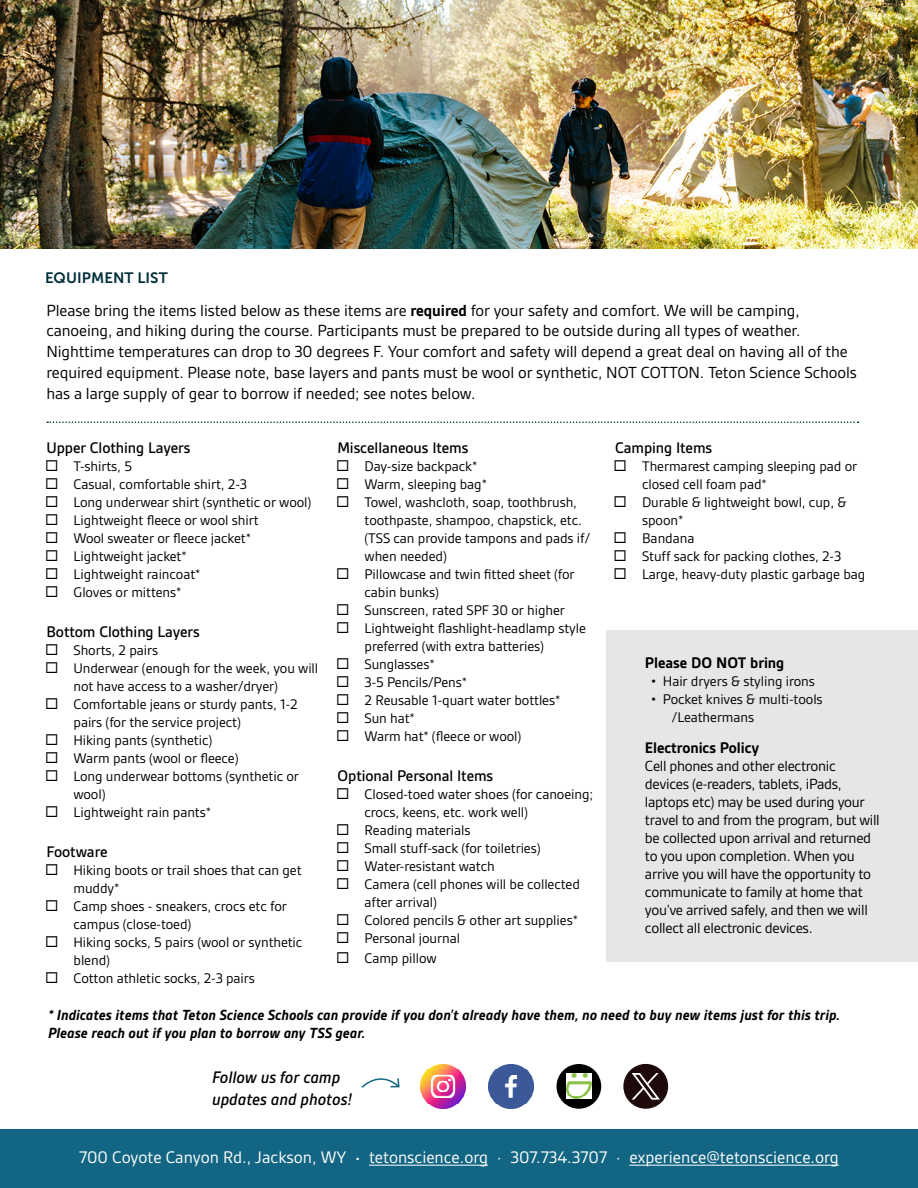
<style>
.page{position:relative;width:918px;height:1188px;background:#fff}
.page>*{position:absolute;margin:0;border:0;box-sizing:border-box;transform-origin:0 0}
.t1{font:18px "Gesta";color:#fff}
.t2{font:italic 500 18px/21.6px "Gesta";letter-spacing:-.005em;color:#000}
.t3{font:17.25px/20.9px "Gesta";letter-spacing:-.005em;color:#000}
.t4{font:500 16.5px "Gesta";letter-spacing:-.005em;color:#000}
.t5{font:700 16.5px "Gesta";letter-spacing:-.005em;color:#000}
.t6{font:15.75px/18px "Gesta";letter-spacing:-.02em;color:#000}
.t7{font:italic 700 15.75px/18px "Gesta";letter-spacing:-.005em;color:#000}
.t8{font:15px/18px "Gesta";letter-spacing:-.005em;color:#000}
.t9{font:15px "Museo Sans 700";letter-spacing:.005em;color:#012f39}
.s1{font-weight:700}
.s2{font-family:"Mr Eaves Mod OT";font-weight:700}
</style>
<div class="page">
<div style="left:0;top:1130px;width:918px;height:58px;background:#136683"></div>
<div style="left:606px;top:630px;width:312px;height:332px;background:#e6e6e6"></div>
<img style="left:420px;top:1064px;width:45px;height:45px">
<img style="left:488px;top:1064px;width:45px;height:45px">
<div style="left:557px;top:1064px;width:44px;height:45px;background:#000;border-radius:50%"></div>
<img style="left:566px;top:1074px;width:25px;height:25px">
<svg style="left:361px;top:1078px;width:39px;height:10px"></svg>
<div style="left:623px;top:1064px;width:45px;height:45px;background:#1e090b;border-radius:50%"></div>
<svg style="left:632px;top:1073px;width:28px;height:27px"></svg>
<img style="left:0;top:0;width:918px;height:248px">
<svg style="left:47px;top:422px;width:812px;height:1px"></svg>
<hr style="left:369px;top:1165px;width:119px;height:1px;background:#fff">
<hr style="left:629px;top:1165px;width:210px;height:1px;background:#fff">
<p class="t9" style="left:45px;top:269px;width:124px">EQUIPMENT LIST</p>
<p class="t3" style="left:46px;top:300px;width:812px">Please bring the items listed below as these items are <span class="s1">required</span> for your safety and comfort. We will be camping, canoeing, and hiking during the course. Participants must be prepared to be outside during all types of weather.<br>Nighttime temperatures can drop to 30 degrees F. Your comfort and safety will depend a great deal on having all of the required equipment. Please note, base layers and pants must be wool or synthetic, NOT COTTON. Teton Science Schools has a large supply of gear to borrow if needed; see notes below.</p>
<p class="t4" style="left:46px;top:439px;width:145px">Upper Clothing Layers</p>
<p class="t8" style="left:74px;top:457px;width:60px">T-shirts, 5</p>
<p class="t8" style="left:74px;top:475px;width:175px">Casual, comfortable shirt, 2-3</p>
<p class="t8" style="left:74px;top:493px;width:239px">Long underwear shirt (synthetic or wool)</p>
<p class="t8" style="left:74px;top:511px;width:187px">Lightweight fleece or wool shirt</p>
<p class="t8" style="left:74px;top:529px;width:179px">Wool sweater or fleece jacket*</p>
<p class="t8" style="left:74px;top:547px;width:115px">Lightweight jacket*</p>
<p class="t8" style="left:74px;top:565px;width:128px">Lightweight raincoat*</p>
<p class="t8" style="left:74px;top:583px;width:110px">Gloves or mittens*</p>
<p class="t4" style="left:46px;top:622px;width:155px">Bottom Clothing Layers</p>
<p class="t8" style="left:74px;top:641px;width:86px">Shorts, 2 pairs</p>
<p class="t8" style="left:74px;top:659px;width:246px">Underwear (enough for the week, you will not have access to a washer/dryer)</p>
<p class="t8" style="left:74px;top:695px;width:226px">Comfortable jeans or sturdy pants, 1-2 pairs (for the service project)</p>
<p class="t8" style="left:74px;top:731px;width:140px">Hiking pants (synthetic)</p>
<p class="t8" style="left:74px;top:749px;width:167px">Warm pants (wool or fleece)</p>
<p class="t8" style="left:74px;top:767px;width:227px">Long underwear bottoms (synthetic or wool)</p>
<p class="t8" style="left:74px;top:803px;width:139px">Lightweight rain pants*</p>
<p class="t4" style="left:46px;top:842px;width:63px">Footware</p>
<p class="t8" style="left:74px;top:861px;width:230px">Hiking boots or trail shoes that can get muddy*</p>
<p class="t8" style="left:74px;top:897px;width:215px">Camp shoes - sneakers, crocs etc for campus (close-toed)</p>
<p class="t8" style="left:74px;top:933px;width:230px">Hiking socks, 5 pairs (wool or synthetic blend)</p>
<p class="t8" style="left:74px;top:969px;width:183px">Cotton athletic socks, 2-3 pairs</p>
<p class="t4" style="left:615px;top:439px;width:99px">Camping Items</p>
<p class="t8" style="left:642px;top:457px;width:217px">Thermarest camping sleeping pad or closed cell foam pad*</p>
<p class="t8" style="left:642px;top:493px;width:206px">Durable &amp; lightweight bowl, cup, &amp; spoon*</p>
<p class="t8" style="left:642px;top:529px;width:54px">Bandana</p>
<p class="t8" style="left:642px;top:547px;width:201px">Stuff sack for packing clothes, 2-3</p>
<p class="t8" style="left:642px;top:565px;width:225px">Large, heavy-duty plastic garbage bag</p>
<p class="t4" style="left:338px;top:439px;width:132px">Miscellaneous Items</p>
<p class="t8" style="left:365px;top:457px;width:114px">Day-size backpack*</p>
<p class="t8" style="left:365px;top:475px;width:124px">Warm, sleeping bag*</p>
<p class="t8" style="left:365px;top:493px;width:227px">Towel, washcloth, soap, toothbrush, toothpaste, shampoo, chapstick, etc. (TSS can provide tampons and pads if/ when needed)</p>
<p class="t8" style="left:365px;top:565px;width:212px">Pillowcase and twin fitted sheet (for cabin bunks)</p>
<p class="t8" style="left:365px;top:601px;width:202px">Sunscreen, rated SPF 30 or higher</p>
<p class="t8" style="left:365px;top:619px;width:223px">Lightweight flashlight-headlamp style preferred (with extra batteries)</p>
<p class="t8" style="left:365px;top:655px;width:72px">Sunglasses*</p>
<p class="t8" style="left:365px;top:673px;width:104px">3-5 Pencils/Pens*</p>
<p class="t8" style="left:365px;top:691px;width:197px">2 Reusable 1-quart water bottles*</p>
<p class="t8" style="left:365px;top:709px;width:52px">Sun hat*</p>
<p class="t8" style="left:365px;top:727px;width:158px">Warm hat* (fleece or wool)</p>
<p class="t4" style="left:338px;top:766px;width:157px">Optional Personal Items</p>
<p class="t8" style="left:365px;top:785px;width:230px">Closed-toed water shoes (for canoeing; crocs, keens, etc. work well)</p>
<p class="t8" style="left:365px;top:821px;width:108px">Reading materials</p>
<p class="t8" style="left:365px;top:839px;width:178px">Small stuff-sack (for toiletries)</p>
<p class="t8" style="left:365px;top:857px;width:132px">Water-resistant watch</p>
<p class="t8" style="left:365px;top:875px;width:217px">Camera (cell phones will be collected after arrival)</p>
<p class="t8" style="left:365px;top:911px;width:215px">Colored pencils &amp; other art supplies*</p>
<p class="t8" style="left:365px;top:929px;width:97px">Personal journal</p>
<p class="t8" style="left:365px;top:949px;width:74px">Camp pillow</p>
<p class="t5" style="left:645px;top:653px;width:141px">Please DO NOT bring</p>
<p class="t8" style="left:651px;top:672px;width:166px">• Hair dryers &amp; styling irons</p>
<p class="t8" style="left:672px;top:690px;width:152px;text-indent:-21px">• Pocket knives &amp; multi-tools /Leathermans</p>
<p class="t5" style="left:645px;top:739px;width:116px">Electronics Policy</p>
<p class="t6" style="left:645px;top:757px;width:236px">Cell phones and other electronic devices (e-readers, tablets, iPads, laptops etc) may be used during your travel to and from the program, but will be collected upon arrival and returned to you upon completion. When you arrive you will have the opportunity to communicate to family at home that you’ve arrived safely, and then we will collect all electronic devices.</p>
<p class="t7" style="left:48px;top:1005px;width:794px">* Indicates items that Teton Science Schools can provide if you don’t already have them, no need to buy new items just for this trip.<br>Please reach out if you plan to borrow any TSS gear.</p>
<p class="t2" style="left:212px;top:1066px;width:142px">Follow us for camp updates and photos!</p>
<p class="t1" style="left:79px;top:1147px;width:761px">700 Coyote Canyon Rd., Jackson, WY <span class="s2">·</span> tetonscience.org · 307.734.3707 · experience@tetonscience.org</p>
</div>
